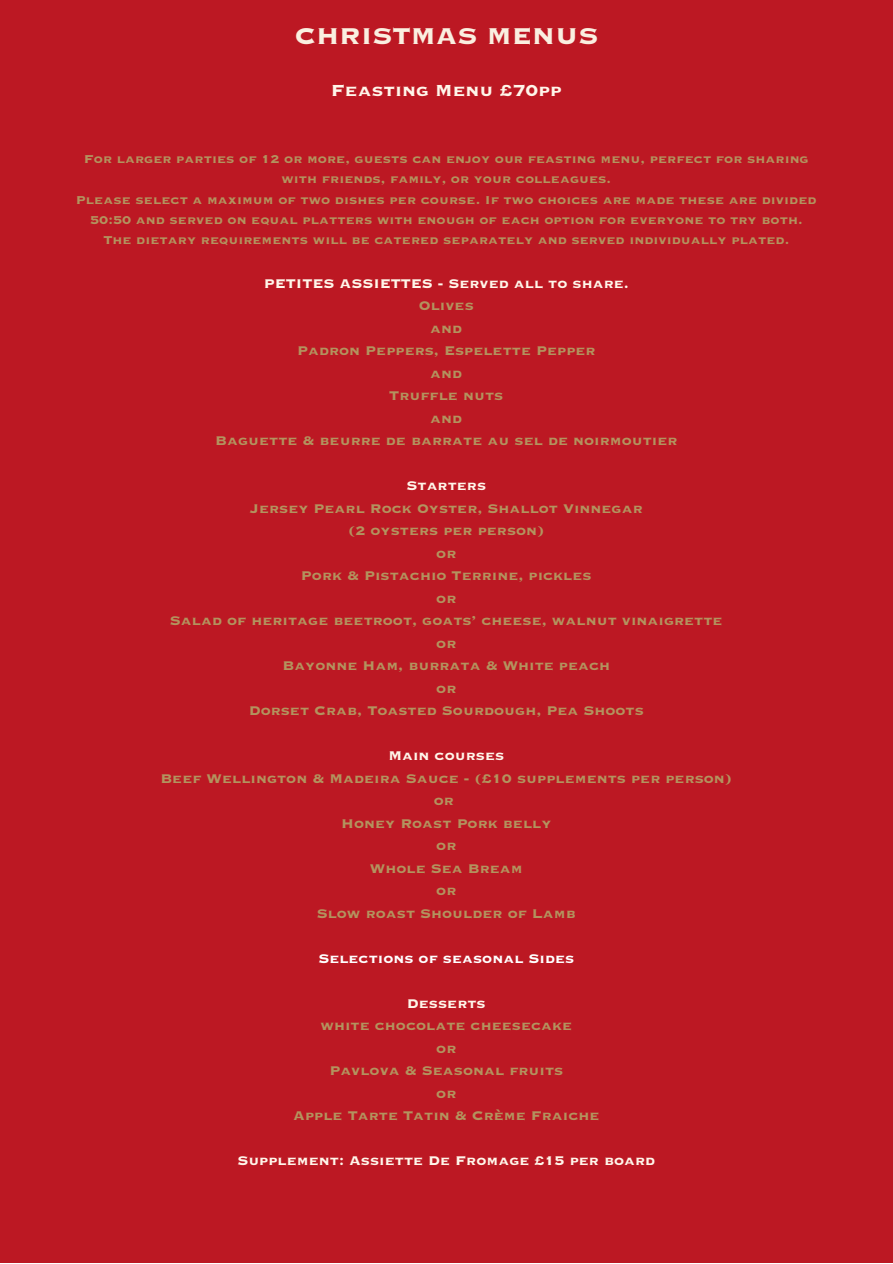
<style>
.page{position:relative;width:893px;height:1264px;background:#fff}
.page>*{position:absolute;margin:0;border:0;box-sizing:border-box;transform-origin:0 0}
.t1{font:30px "Copperplate Gothic Std 33 BC";color:#faefe0}
.t2{font:21px "Copperplate Gothic Std 33 BC";color:#fff6ea}
.t3{font:16.5px "Copperplate Gothic Std 33 BC";color:#b3935e}
.t4{font:16.5px "Copperplate Gothic Std 33 BC";color:#fff6ea}
.t5{font:16.5px "Copperplate Gothic Std 33 BC";color:#fff}
.t6{font:15px/20.2px "Copperplate Gothic Std 33 BC";color:#b3935e;text-align:center}
</style>
<div class="page">
<div style="left:0;top:0;width:892px;height:1262px;background:#bc1823"></div>
<p class="t1" style="left:294px;top:22px;width:305px">CHRISTMAS MENUS</p>
<p class="t2" style="left:331px;top:81px;width:232px">Feasting Menu £70pp</p>
<p class="t6" style="left:84px;top:150px;width:726px">For larger parties of 12 or more, guests can enjoy our feasting menu, perfect for sharing with friends, family, or your colleagues.</p>
<p class="t6" style="left:76px;top:190px;width:742px">Please select a maximum of two dishes per course. If two choices are made these are divided<br>50:50 and served on equal platters with enough of each option for everyone to try both.</p>
<p class="t6" style="left:103px;top:230px;width:687px">The dietary requirements will be catered separately and served individually plated.</p>
<p class="t4" style="left:264px;top:276px;width:366px">PETITES ASSIETTES - Served all to share.</p>
<p class="t3" style="left:419px;top:298px;width:56px">Olives</p>
<p class="t3" style="left:430px;top:321px;width:34px">and</p>
<p class="t3" style="left:297px;top:343px;width:300px">Padron Peppers, Espelette Pepper</p>
<p class="t3" style="left:430px;top:366px;width:34px">and</p>
<p class="t3" style="left:389px;top:388px;width:115px">Truffle nuts</p>
<p class="t3" style="left:430px;top:411px;width:34px">and</p>
<p class="t3" style="left:215px;top:433px;width:464px">Baguette &amp; beurre de barrate au sel de noirmoutier</p>
<p class="t4" style="left:406px;top:478px;width:81px">Starters</p>
<p class="t3" style="left:250px;top:501px;width:394px">Jersey Pearl Rock Oyster, Shallot Vinnegar</p>
<p class="t3" style="left:348px;top:523px;width:198px">(2 oysters per person)</p>
<p class="t3" style="left:436px;top:546px;width:22px">or</p>
<p class="t3" style="left:301px;top:568px;width:292px">Pork &amp; Pistachio Terrine, pickles</p>
<p class="t3" style="left:436px;top:591px;width:22px">or</p>
<p class="t3" style="left:170px;top:613px;width:554px">Salad of heritage beetroot, goats’ cheese, walnut vinaigrette</p>
<p class="t3" style="left:436px;top:636px;width:22px">or</p>
<p class="t3" style="left:282px;top:658px;width:329px">Bayonne Ham, burrata &amp; White peach</p>
<p class="t3" style="left:436px;top:680px;width:22px">or</p>
<p class="t3" style="left:249px;top:703px;width:396px">Dorset Crab, Toasted Sourdough, Pea Shoots</p>
<p class="t4" style="left:388px;top:748px;width:117px">Main courses</p>
<p class="t3" style="left:160px;top:770px;width:573px">Beef Wellington &amp; Madeira Sauce - (£10 supplements per person)</p>
<p class="t3" style="left:433px;top:793px;width:22px">or</p>
<p class="t3" style="left:341px;top:815px;width:212px">Honey Roast Pork belly</p>
<p class="t3" style="left:436px;top:838px;width:22px">or</p>
<p class="t3" style="left:370px;top:860px;width:154px">Whole Sea Bream</p>
<p class="t3" style="left:436px;top:883px;width:22px">or</p>
<p class="t3" style="left:317px;top:905px;width:261px">Slow roast Shoulder of Lamb</p>
<p class="t5" style="left:318px;top:950px;width:257px">Selections of seasonal Sides</p>
<p class="t4" style="left:407px;top:995px;width:80px">Desserts</p>
<p class="t3" style="left:320px;top:1018px;width:253px">white chocolate cheesecake</p>
<p class="t3" style="left:436px;top:1040px;width:22px">or</p>
<p class="t3" style="left:329px;top:1063px;width:235px">Pavlova &amp; Seasonal fruits</p>
<p class="t3" style="left:436px;top:1085px;width:22px">or</p>
<p class="t3" style="left:293px;top:1108px;width:308px">Apple Tarte Tatin &amp; Crème Fraiche</p>
<p class="t4" style="left:237px;top:1153px;width:419px">Supplement: Assiette De Fromage £15 per board</p>
</div>
